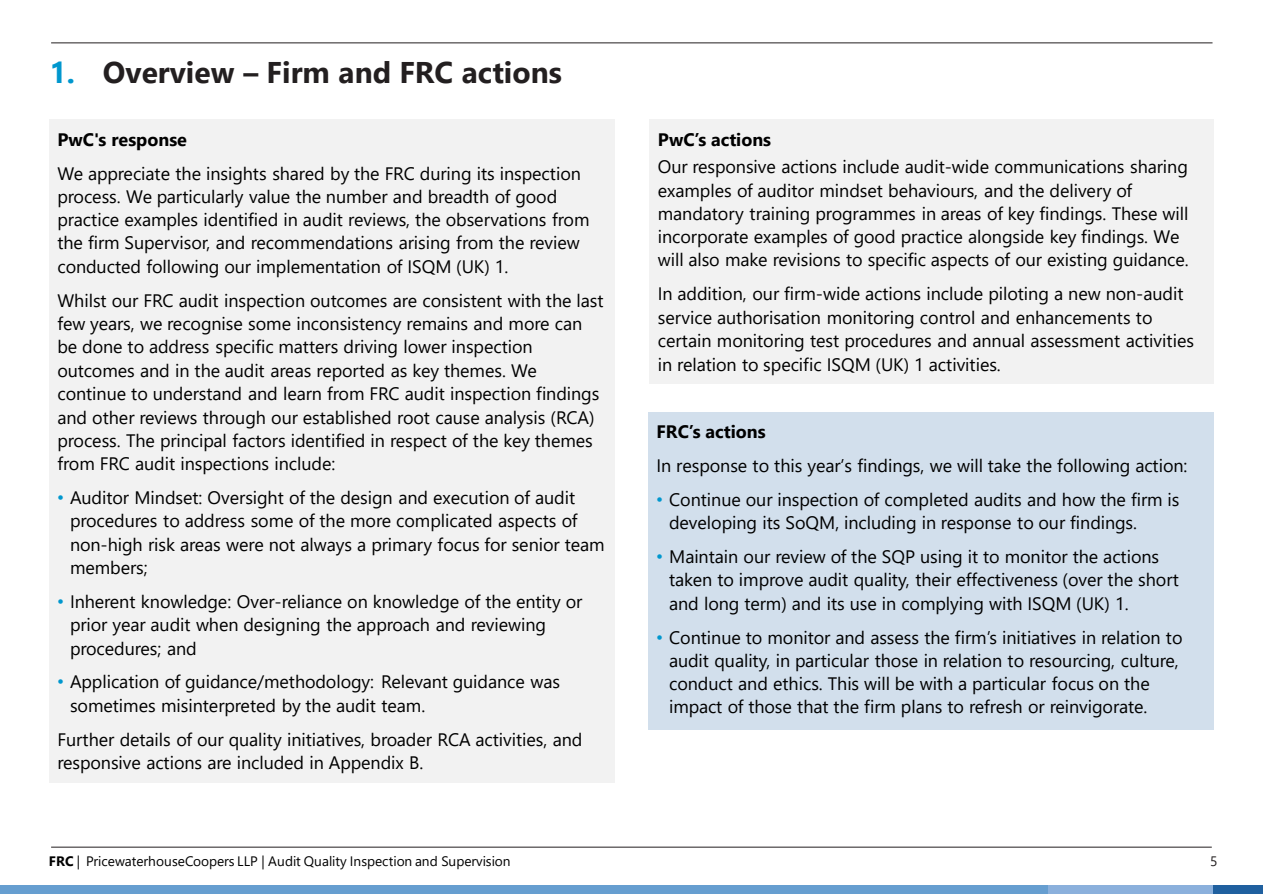
<style>
.page{position:relative;width:1263px;height:894px;background:#fff}
.page>*{position:absolute;margin:0;border:0;box-sizing:border-box;transform-origin:0 0}
.t1{font:700 29.85px "Segoe UI";color:#231f20}
.t2{font:18px/23.2px "Segoe UI";letter-spacing:-.005em;color:#000}
.t3{font:700 18px "Segoe UI";color:#000}
.t4{font:13.65px "Segoe UI";letter-spacing:-.005em;color:#000}
.t5{font:13.65px "Segoe UI";color:#231f20}
.s1{color:#0097ce}
.s2{font-family:"Arial";color:#0097ce}
.s3{font-weight:700}
</style>
<div class="page">
<hr style="left:51px;top:42px;width:1161px;height:1px;background:#231f20">
<hr style="left:51px;top:846px;width:1161px;height:1px;background:#231f20">
<div style="left:0;top:885px;width:1048px;height:8px;background:#669ed0"></div>
<div style="left:1048px;top:885px;width:166px;height:8px;background:#8bb0dc"></div>
<div style="left:1214px;top:885px;width:49px;height:8px;background:#20609f"></div>
<div style="left:648px;top:411px;width:566px;height:318px;background:#d2dfec"></div>
<div style="left:49px;top:120px;width:566px;height:662px;background:#f2f2f2"></div>
<div style="left:649px;top:120px;width:565px;height:263px;background:#f2f2f2"></div>
<h2 class="t1" style="left:50px;top:45px;width:514px"><span class="s1">1.</span> Overview – Firm and FRC actions</h2>
<p class="t3" style="left:57px;top:122px;width:131px">PwC's response</p>
<p class="t2" style="left:57px;top:160px;width:534px">We appreciate the insights shared by the FRC during its inspection process. We particularly value the number and breadth of good practice examples identified in audit reviews, the observations from the firm Supervisor, and recommendations arising from the review conducted following our implementation of ISQM (UK) 1.</p>
<p class="t2" style="left:57px;top:287px;width:548px">Whilst our FRC audit inspection outcomes are consistent with the last few years, we recognise some inconsistency remains and more can be done to address specific matters driving lower inspection outcomes and in the audit areas reported as key themes. We continue to understand and learn from FRC audit inspection findings and other reviews through our established root cause analysis (RCA) process. The principal factors identified in respect of the key themes from FRC audit inspections include:</p>
<p class="t2" style="left:70px;top:484px;width:536px;text-indent:-13px"><span class="s2">•</span> Auditor Mindset: Oversight of the design and execution of audit procedures to address some of the more complicated aspects of non-high risk areas were not always a primary focus for senior team members;</p>
<p class="t2" style="left:70px;top:588px;width:514px;text-indent:-13px"><span class="s2">•</span> Inherent knowledge: Over-reliance on knowledge of the entity or prior year audit when designing the approach and reviewing procedures; and</p>
<p class="t2" style="left:70px;top:668px;width:492px;text-indent:-13px"><span class="s2">•</span> Application of guidance/methodology: Relevant guidance was sometimes misinterpreted by the audit team.</p>
<p class="t2" style="left:57px;top:725px;width:527px">Further details of our quality initiatives, broader RCA activities, and responsive actions are included in Appendix B.</p>
<p class="t4" style="left:49px;top:847px;width:463px"><span class="s3">FRC</span> | PricewaterhouseCoopers LLP | Audit Quality Inspection and Supervision</p>
<p class="t3" style="left:658px;top:122px;width:115px">PwC’s actions</p>
<p class="t2" style="left:658px;top:153px;width:532px">Our responsive actions include audit-wide communications sharing examples of auditor mindset behaviours, and the delivery of mandatory training programmes in areas of key findings. These will incorporate examples of good practice alongside key findings. We will also make revisions to specific aspects of our existing guidance.</p>
<p class="t2" style="left:658px;top:280px;width:538px">In addition, our firm-wide actions include piloting a new non-audit service authorisation monitoring control and enhancements to certain monitoring test procedures and annual assessment activities in relation to specific ISQM (UK) 1 activities.</p>
<p class="t3" style="left:656px;top:414px;width:111px">FRC’s actions</p>
<p class="t2" style="left:656px;top:452px;width:532px">In response to this year’s findings, we will take the following action:</p>
<p class="t2" style="left:669px;top:486px;width:512px;text-indent:-13px"><span class="s2">•</span> Continue our inspection of completed audits and how the firm is developing its SoQM, including in response to our findings.</p>
<p class="t2" style="left:669px;top:543px;width:511px;text-indent:-13px"><span class="s2">•</span> Maintain our review of the SQP using it to monitor the actions taken to improve audit quality, their effectiveness (over the short and long term) and its use in complying with ISQM (UK) 1.</p>
<p class="t2" style="left:669px;top:623px;width:515px;text-indent:-13px"><span class="s2">•</span> Continue to monitor and assess the firm’s initiatives in relation to audit quality, in particular those in relation to resourcing, culture, conduct and ethics. This will be with a particular focus on the impact of those that the firm plans to refresh or reinvigorate.</p>
<p class="t5" style="left:1210px;top:847px;width:9px">5</p>
</div>
